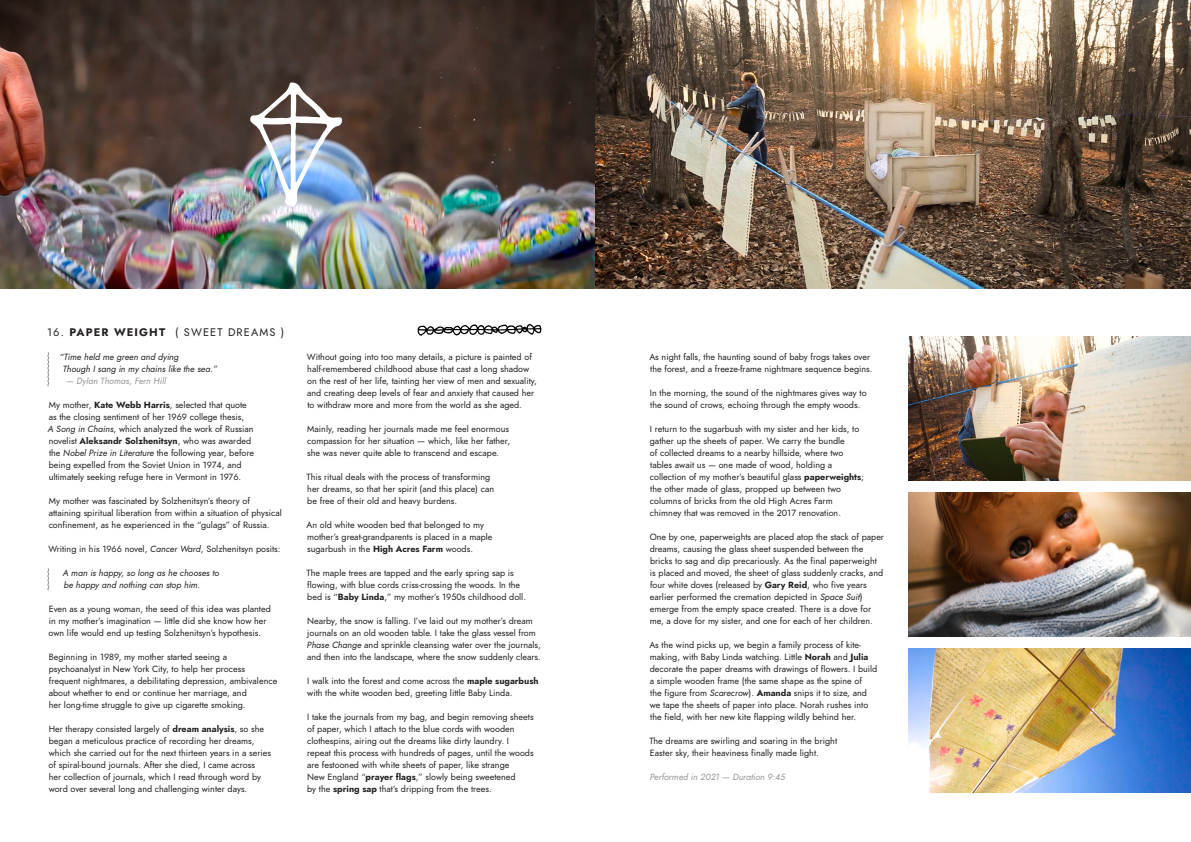
<style>
.page{position:relative;width:1191px;height:842px;background:#fff}
.page>*{position:absolute;margin:0;border:0;box-sizing:border-box;transform-origin:0 0}
.Ritual_title{font:11px "Jost";letter-spacing:.1em;color:#231f20}
.Ritual_text{font:9px/12px "Jost";color:#231f20}
.Inset_quote{font:italic 9px/12px "Jost";color:#231f20}
.Ritual_tagline{font:italic 9px "Jost";color:#939598}
.Inset_quote-2{font:italic 9px "Jost";color:#939598}
.s1{font-weight:700}
.s2{font-style:italic}
</style>
<div class="page">
<img style="left:908px;top:492px;width:283px;height:144px">
<img style="left:0;top:0;width:1191px;height:288px">
<img style="left:908px;top:648px;width:283px;height:144px">
<img style="left:908px;top:336px;width:283px;height:144px">
<svg style="left:47px;top:352px;width:2px;height:34px"></svg>
<svg style="left:47px;top:568px;width:2px;height:22px"></svg>
<img style="left:250px;top:82px;width:92px;height:125px">
<svg style="left:417px;top:324px;width:124px;height:12px"></svg>
<p class="Ritual_title" style="left:47px;top:325px;width:239px">16. <span class="s1">PAPER WEIGHT</span> ( SWEET DREAMS )</p>
<p class="Inset_quote" style="left:60px;top:351px;width:121px">“Time held me green and dying</p>
<p class="Inset_quote" style="left:63px;top:363px;width:156px">Though I sang in my chains like the sea.”</p>
<p class="Inset_quote-2" style="left:66px;top:375px;width:102px">— Dylan Thomas, Fern Hill</p>
<p class="Ritual_text" style="left:49px;top:399px;width:200px">My mother, <span class="s1">Kate Webb Harris</span>, selected that quote as the closing sentiment of her 1969 college thesis,</p>
<p class="Ritual_text" style="left:48px;top:423px;width:208px"><span class="s2">A Song in Chains</span>, which analyzed the work of Russian novelist <span class="s1">Aleksandr Solzhenitsyn</span>, who was awarded the <span class="s2">Nobel Prize in Literature</span> the following year, before being expelled from the Soviet Union in 1974, and ultimately seeking refuge here in Vermont in 1976.</p>
<p class="Ritual_text" style="left:49px;top:495px;width:235px">My mother was fascinated by Solzhenitsyn’s theory of attaining spiritual liberation from within a situation of physical confinement, as he experienced in the “gulags” of Russia.</p>
<p class="Ritual_text" style="left:48px;top:543px;width:234px">Writing in his 1966 novel, <span class="s2">Cancer Ward</span>, Solzhenitsyn posits:</p>
<p class="Inset_quote" style="left:63px;top:567px;width:158px">A man is happy, so long as he chooses to be happy and nothing can stop him.</p>
<p class="Ritual_text" style="left:49px;top:603px;width:224px">Even as a young woman, the seed of this idea was planted in my mother’s imagination — little did she know how her own life would end up testing Solzhenitsyn’s hypothesis.</p>
<p class="Ritual_text" style="left:49px;top:651px;width:230px">Beginning in 1989, my mother started seeing a psychoanalyst in New York City, to help her process frequent nightmares, a debilitating depression, ambivalence about whether to end or continue her marriage, and<br>her long-time struggle to give up cigarette smoking.</p>
<p class="Ritual_text" style="left:49px;top:723px;width:224px">Her therapy consisted largely of <span class="s1">dream analysis</span>, so she began a meticulous practice of recording her dreams, which she carried out for the next thirteen years in a series of spiral-bound journals. After she died, I came across<br>her collection of journals, which I read through word by word over several long and challenging winter days.</p>
<p class="Ritual_text" style="left:307px;top:351px;width:232px">Without going into too many details, a picture is painted of half-remembered childhood abuse that cast a long shadow on the rest of her life, tainting her view of men and sexuality, and creating deep levels of fear and anxiety that caused her to withdraw more and more from the world as she aged.</p>
<p class="Ritual_text" style="left:307px;top:423px;width:205px">Mainly, reading her journals made me feel enormous compassion for her situation — which, like her father, she was never quite able to transcend and escape.</p>
<p class="Ritual_text" style="left:306px;top:471px;width:189px">This ritual deals with the process of transforming her dreams, so that her spirit (and this place) can be free of their old and heavy burdens.</p>
<p class="Ritual_text" style="left:307px;top:519px;width:187px">An old white wooden bed that belonged to my mother’s great-grandparents is placed in a maple sugarbush in the <span class="s1">High Acres Farm</span> woods.</p>
<p class="Ritual_text" style="left:306px;top:567px;width:221px">The maple trees are tapped and the early spring sap is flowing, with blue cords criss-crossing the woods. In the bed is “<span class="s1">Baby Linda</span>,” my mother’s 1950s childhood doll.</p>
<p class="Ritual_text" style="left:307px;top:615px;width:235px">Nearby, the snow is falling. I’ve laid out my mother’s dream journals on an old wooden table. I take the glass vessel from <span class="s2">Phase Change</span> and sprinkle cleansing water over the journals, and then into the landscape, where the snow suddenly clears.</p>
<p class="Ritual_text" style="left:307px;top:675px;width:233px">I walk into the forest and come across the <span class="s1">maple sugarbush </span>with the white wooden bed, greeting little Baby Linda.</p>
<p class="Ritual_text" style="left:307px;top:711px;width:228px">I take the journals from my bag, and begin removing sheets of paper, which I attach to the blue cords with wooden clothespins, airing out the dreams like dirty laundry. I repeat this process with hundreds of pages, until the woods are festooned with white sheets of paper, like strange<br>New England “<span class="s1">prayer flags</span>,” slowly being sweetened<br>by the <span class="s1">spring sap</span> that’s dripping from the trees.</p>
<p class="Ritual_text" style="left:649px;top:351px;width:225px">As night falls, the haunting sound of baby frogs takes over the forest, and a freeze-frame nightmare sequence begins.</p>
<p class="Ritual_text" style="left:650px;top:387px;width:218px">In the morning, the sound of the nightmares gives way to the sound of crows, echoing through the empty woods.</p>
<p class="Ritual_text" style="left:650px;top:423px;width:216px">I return to the sugarbush with my sister and her kids, to gather up the sheets of paper. We carry the bundle<br>of collected dreams to a nearby hillside, where two tables await us — one made of wood, holding a collection of my mother’s beautiful glass <span class="s1">paperweights</span>; the other made of glass, propped up between two columns of bricks from the old High Acres Farm chimney that was removed in the 2017 renovation.</p>
<p class="Ritual_text" style="left:650px;top:531px;width:236px">One by one, paperweights are placed atop the stack of paper dreams, causing the glass sheet suspended between the bricks to sag and dip precariously. As the final paperweight is placed and moved, the sheet of glass suddenly cracks, and four white doves (released by <span class="s1">Gary Reid</span>, who five years earlier performed the cremation depicted in <span class="s2">Space Suit</span>) emerge from the empty space created. There is a dove for me, a dove for my sister, and one for each of her children.</p>
<p class="Ritual_text" style="left:649px;top:639px;width:229px">As the wind picks up, we begin a family process of kite&shy;making, with Baby Linda watching. Little <span class="s1">Norah</span> and <span class="s1">Julia </span>decorate the paper dreams with drawings of flowers. I build a simple wooden frame (the same shape as the spine of<br>the figure from <span class="s2">Scarecrow</span>). <span class="s1">Amanda</span> snips it to size, and we tape the sheets of paper into place. Norah rushes into the field, with her new kite flapping wildly behind her.</p>
<p class="Ritual_text" style="left:649px;top:735px;width:189px">The dreams are swirling and soaring in the bright<br>Easter sky, their heaviness finally made light.</p>
<p class="Ritual_tagline" style="left:649px;top:771px;width:137px">Performed in 2021 — Duration 9:45</p>
</div>
